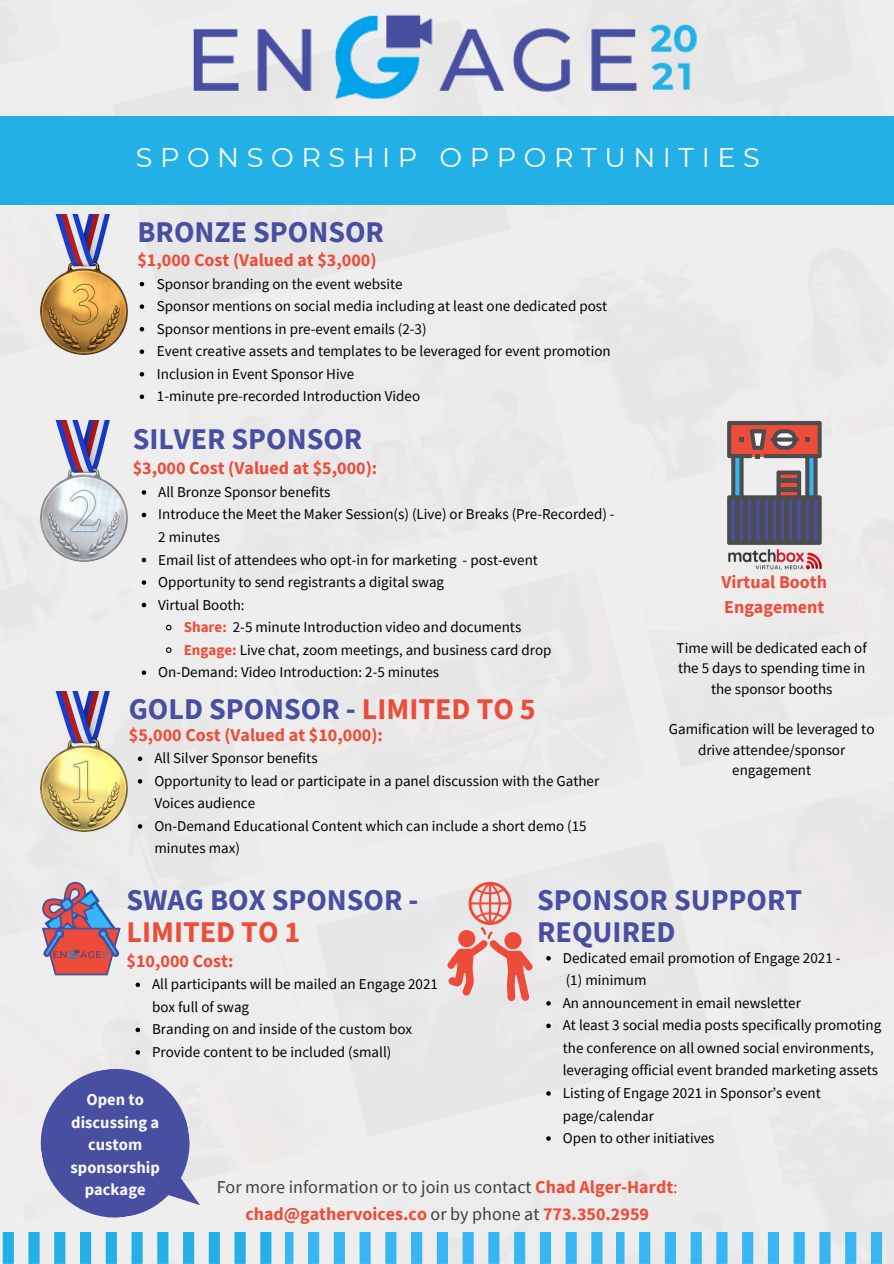
<style>
.page{position:relative;width:894px;height:1264px;background:#fff}
.page>*{position:absolute;margin:0;border:0;box-sizing:border-box;transform-origin:0 0}
.t1{font:700 30px/31.5px "Source Sans Pro";color:#484fa1}
.t2{font:27px "Montserrat";letter-spacing:.28em;color:#fff}
.t3{font:700 18px/24.8px "Source Sans Pro";color:#ed4c3a}
.t4{font:18px "Source Sans Pro";color:#393e41}
.t5{font:700 16.5px/22.5px "Source Sans Pro";color:#f9f9f9;text-align:center}
.t6{font:15px/22.5px "Source Sans Pro";color:#000}
.s1{font-weight:700;color:#ed4c3a}
.s2{color:#ed4c3a}
.s3{font-weight:400;color:#393e41}
</style>
<div class="page">
<div style="left:0;top:0;width:893px;height:1263px;background:#edecec"></div>
<div style="left:0;top:116px;width:893px;height:88px;background:#23b0e6"></div>
<svg style="left:286px;top:1232px;width:324px;height:31px;background:#9cd3ee"></svg>
<svg style="left:616px;top:1232px;width:277px;height:31px;background:#9dd3ed"></svg>
<img style="left:168px;top:0;width:559px;height:116px">
<img style="left:41px;top:214px;width:86px;height:141px">
<svg style="left:140px;top:282px;width:4px;height:4px"></svg>
<svg style="left:140px;top:304px;width:4px;height:5px"></svg>
<svg style="left:140px;top:327px;width:4px;height:4px"></svg>
<svg style="left:140px;top:349px;width:4px;height:5px"></svg>
<svg style="left:140px;top:372px;width:4px;height:4px"></svg>
<svg style="left:140px;top:394px;width:4px;height:5px"></svg>
<img style="left:41px;top:421px;width:86px;height:140px">
<svg style="left:142px;top:490px;width:4px;height:4px"></svg>
<svg style="left:142px;top:512px;width:4px;height:5px"></svg>
<svg style="left:142px;top:557px;width:4px;height:5px"></svg>
<svg style="left:142px;top:580px;width:4px;height:5px"></svg>
<svg style="left:142px;top:603px;width:4px;height:4px"></svg>
<svg style="left:165px;top:624px;width:7px;height:7px"></svg>
<svg style="left:165px;top:646px;width:7px;height:7px"></svg>
<svg style="left:142px;top:670px;width:4px;height:5px"></svg>
<img style="left:41px;top:691px;width:86px;height:141px">
<svg style="left:138px;top:756px;width:4px;height:5px"></svg>
<svg style="left:138px;top:779px;width:4px;height:4px"></svg>
<svg style="left:138px;top:824px;width:4px;height:4px"></svg>
<svg style="left:447px;top:881px;width:85px;height:120px;background:#eab7b1"></svg>
<svg style="left:41px;top:881px;width:80px;height:94px;background:#b1a7bd"></svg>
<img style="left:726px;top:547px;width:95px;height:23px">
<svg style="left:727px;top:421px;width:94px;height:124px;background:#856e77"></svg>
<hr style="left:778px;top:479px;width:20px;height:4px;background:#4d4d4d">
<hr style="left:778px;top:487px;width:20px;height:4px;background:#4d4d4d">
<img style="left:52px;top:925px;width:58px;height:58px">
<svg style="left:546px;top:956px;width:4px;height:4px"></svg>
<svg style="left:546px;top:1001px;width:4px;height:4px"></svg>
<svg style="left:546px;top:1023px;width:4px;height:5px"></svg>
<svg style="left:546px;top:1091px;width:4px;height:4px"></svg>
<svg style="left:546px;top:1136px;width:4px;height:4px"></svg>
<svg style="left:135px;top:982px;width:5px;height:5px"></svg>
<svg style="left:135px;top:1027px;width:5px;height:5px"></svg>
<svg style="left:0;top:1050px;width:279px;height:213px;background:#afb9d5"></svg>
<p class="t2" style="left:136px;top:141px;width:625px">SPONSORSHIP OPPORTUNITIES</p>
<p class="t1" style="left:137px;top:216px;width:248px">BRONZE SPONSOR</p>
<p class="t6" style="left:157px;top:272px;width:247px">Sponsor branding on the event website</p>
<p class="t6" style="left:157px;top:294px;width:451px">Sponsor mentions on social media including at least one dedicated post</p>
<p class="t6" style="left:157px;top:317px;width:271px">Sponsor mentions in pre-event emails (2-3)</p>
<p class="t6" style="left:157px;top:339px;width:455px">Event creative assets and templates to be leveraged for event promotion</p>
<p class="t6" style="left:157px;top:362px;width:199px">Inclusion in Event Sponsor Hive</p>
<p class="t6" style="left:157px;top:385px;width:265px">1-minute pre-recorded Introduction Video</p>
<p class="t3" style="left:137px;top:247px;width:241px">$1,000 Cost (Valued at $3,000)</p>
<p class="t1" style="left:133px;top:422px;width:231px">SILVER SPONSOR</p>
<p class="t6" style="left:158px;top:480px;width:174px">All Bronze Sponsor benefits</p>
<p class="t6" style="left:158px;top:503px;width:458px">Introduce the Meet the Maker Session(s) (Live) or Breaks (Pre-Recorded) -<br>2 minutes</p>
<p class="t6" style="left:158px;top:548px;width:381px">Email list of attendees who opt-in for marketing - post-event</p>
<p class="t6" style="left:158px;top:570px;width:287px">Opportunity to send registrants a digital swag</p>
<p class="t6" style="left:158px;top:593px;width:88px">Virtual Booth:</p>
<p class="t6" style="left:184px;top:615px;width:339px"><span class="s1">Share:</span> 2-5 minute Introduction video and documents</p>
<p class="t6" style="left:184px;top:638px;width:369px"><span class="s1">Engage:</span> Live chat, zoom meetings, and business card drop</p>
<p class="t6" style="left:158px;top:660px;width:282px">On-Demand: Video Introduction: 2-5 minutes</p>
<p class="t3" style="left:133px;top:455px;width:246px">$3,000 Cost (Valued at $5,000):</p>
<p class="t1" style="left:129px;top:693px;width:408px">GOLD SPONSOR - <span class="s2">LIMITED TO 5</span></p>
<p class="t6" style="left:154px;top:746px;width:165px">All Silver Sponsor benefits</p>
<p class="t6" style="left:154px;top:769px;width:446px">Opportunity to lead or participate in a panel discussion with the Gather<br>Voices audience</p>
<p class="t6" style="left:154px;top:814px;width:434px">On-Demand Educational Content which can include a short demo (15 minutes max)</p>
<p class="t3" style="left:129px;top:722px;width:255px">$5,000 Cost (Valued at $10,000):</p>
<p class="t3" style="left:721px;top:569px;width:107px">Virtual Booth<br>Engagement</p>
<p class="t6" style="left:676px;top:637px;width:192px;line-height:20.2px;text-align:center">Time will be dedicated each of the 5 days to spending time in the sponsor booths</p>
<p class="t6" style="left:668px;top:718px;width:207px;line-height:20.2px;text-align:center">Gamification will be leveraged to drive attendee/sponsor engagement</p>
<p class="t1" style="left:126px;top:883px;width:293px">SWAG BOX SPONSOR -<br><span class="s2">LIMITED TO 1</span></p>
<p class="t6" style="left:152px;top:972px;width:287px">All participants will be mailed an Engage 2021 box full of swag</p>
<p class="t6" style="left:152px;top:1017px;width:261px">Branding on and inside of the custom box</p>
<p class="t6" style="left:152px;top:1040px;width:241px">Provide content to be included (small)</p>
<p class="t1" style="left:537px;top:883px;width:266px">SPONSOR SUPPORT<br>REQUIRED</p>
<p class="t6" style="left:562px;top:946px;width:279px">Dedicated email promotion of Engage 2021 - (1) minimum</p>
<p class="t6" style="left:562px;top:991px;width:239px">An announcement in email newsletter</p>
<p class="t6" style="left:562px;top:1013px;width:320px">At least 3 social media posts specifically promoting the conference on all owned social environments, leveraging official event branded marketing assets</p>
<p class="t6" style="left:562px;top:1081px;width:259px">Listing of Engage 2021 in Sponsor’s event page/calendar</p>
<p class="t6" style="left:562px;top:1126px;width:153px">Open to other initiatives</p>
<p class="t3" style="left:126px;top:948px;width:108px">$10,000 Cost:</p>
<p class="t5" style="left:71px;top:1087px;width:91px">Open to discussing a custom sponsorship package</p>
<p class="t4" style="left:217px;top:1174px;width:462px">For more information or to join us contact <span class="s1">Chad Alger-Hardt</span><span class="s2">:</span></p>
<p class="t3" style="left:245px;top:1200px;width:405px">chad@gathervoices.co <span class="s3">or by phone at</span> 773.350.2959</p>
</div>
